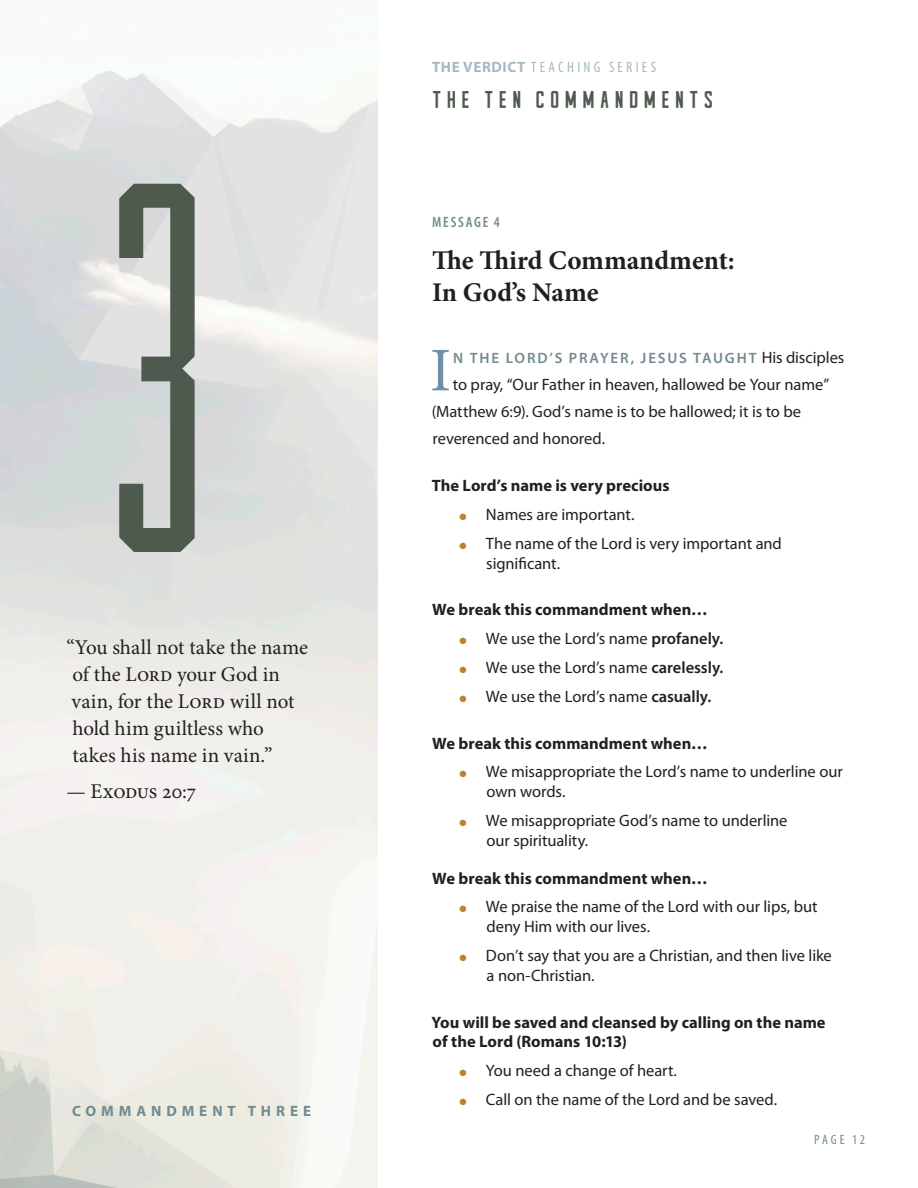
<style>
.page{position:relative;width:918px;height:1188px;background:#fff}
.page>*{position:absolute;margin:0;border:0;box-sizing:border-box;transform-origin:0 0}
.t1{font:62.25px "Minion Pro";color:#738fa6}
.t2{font:700 36px "Cast Iron";letter-spacing:.145em;color:#4f5a4e}
.Lesson_Title{font:700 27px/32.4px "Minion Pro";color:#231f20}
.Quote_Style_1_BLK{font:21px/27px "Minion Pro";color:#231f20}
.Sub_Key_Points_0p6{font:16.5px/19.8px "Myriad Pro";letter-spacing:-.005em;color:#231f20}
.Sub_Key_Points_1p0{font:16.5px/27px "Myriad Pro";letter-spacing:-.005em;color:#231f20}
.Bold_Key_Points{font:700 16.5px/19.8px "Myriad Pro";color:#231f20}
.t3{font:600 15px "Myriad Pro";letter-spacing:.125em;color:#728b8f}
.t4{font:condensed 15px "Myriad Pro";letter-spacing:.22em;color:#a6bac1}
.section_dividers{font:700 15px "Myriad Pro";letter-spacing:.33em;color:#728b8f}
.message_number{font:600 condensed 15px "Myriad Pro";letter-spacing:.12em;color:#728b8f}
.t5{font:condensed 13.5px "Myriad Pro";letter-spacing:.2em;color:#728b8f}
.s1{font-weight:700;font-stretch:normal}
.s2{font-weight:400;font-size:16.5px;color:#231f20}
.s3{color:#bc822c}
.s4{font-weight:600}
</style>
<div class="page">
<svg style="left:119px;top:184px;width:76px;height:368px;background:#979d97"></svg>
<p class="Quote_Style_1_BLK" style="left:67px;top:634px;width:243px">“You shall not take the name of the Lord your God in vain, for the Lord will not hold him guiltless who<br>takes his name in vain.”</p>
<p class="Quote_Style_1_BLK" style="left:66px;top:778px;width:131px">— Exodus 20:7</p>
<p class="section_dividers" style="left:72px;top:1101px;width:240px">COMMANDMENT THREE</p>
<p class="t4" style="left:432px;top:58px;width:225px"><span class="s1">THE VERDICT</span> TEACHING SERIES</p>
<h2 class="t2" style="left:432px;top:80px;width:283px">THE TEN COMMANDMENTS</h2>
<p class="message_number" style="left:432px;top:213px;width:69px">MESSAGE 4</p>
<p class="Lesson_Title" style="left:432px;top:243px;width:304px">The Third Commandment:<br>In God’s Name</p>
<p class="t1" style="left:430px;top:329px;width:23px">I</p>
<p class="t3" style="left:453px;top:349px;width:393px">N THE LORD’S PRAYER, JESUS TAUGHT <span class="s2">His disciples</span></p>
<p class="Sub_Key_Points_1p0" style="left:432px;top:371px;width:399px;text-indent:21px">to pray, “Our Father in heaven, hallowed be Your name” (Matthew 6:9). God’s name is to be hallowed; it is to be reverenced and honored.</p>
<p class="Bold_Key_Points" style="left:432px;top:475px;width:239px">The Lord’s name is very precious</p>
<p class="Sub_Key_Points_0p6" style="left:459px;top:504px;width:177px"><span class="s3">●</span> Names are important.</p>
<p class="Sub_Key_Points_1p0" style="left:486px;top:533px;width:297px;line-height:19.8px;text-indent:-27px"><span class="s3">●</span> The name of the Lord is very important and significant.</p>
<p class="Bold_Key_Points" style="left:432px;top:599px;width:277px">We break this commandment when…</p>
<p class="Sub_Key_Points_0p6" style="left:459px;top:628px;width:265px"><span class="s3">●</span> We use the Lord’s name <span class="s4">profanely.</span></p>
<p class="Sub_Key_Points_0p6" style="left:459px;top:657px;width:266px"><span class="s3">●</span> We use the Lord’s name <span class="s4">carelessly.</span></p>
<p class="Sub_Key_Points_1p0" style="left:459px;top:682px;width:253px"><span class="s3">●</span> We use the Lord’s name <span class="s4">casually.</span></p>
<p class="Bold_Key_Points" style="left:432px;top:733px;width:277px">We break this commandment when…</p>
<p class="Sub_Key_Points_0p6" style="left:487px;top:762px;width:358px;text-indent:-27px"><span class="s3">●</span> We misappropriate the Lord’s name to underline our own words.</p>
<p class="Sub_Key_Points_0p6" style="left:487px;top:810px;width:303px;text-indent:-27px"><span class="s3">●</span> We misappropriate God’s name to underline our spirituality.</p>
<p class="Bold_Key_Points" style="left:432px;top:868px;width:277px">We break this commandment when…</p>
<p class="Sub_Key_Points_0p6" style="left:487px;top:897px;width:333px;text-indent:-27px"><span class="s3">●</span> We praise the name of the Lord with our lips, but deny Him with our lives.</p>
<p class="Sub_Key_Points_1p0" style="left:487px;top:945px;width:347px;line-height:19.8px;text-indent:-27px"><span class="s3">●</span> Don’t say that you are a Christian, and then live like a non-Christian.</p>
<p class="Bold_Key_Points" style="left:431px;top:1012px;width:396px">You will be saved and cleansed by calling on the name of the Lord (Romans 10:13)</p>
<p class="Sub_Key_Points_0p6" style="left:459px;top:1060px;width:219px"><span class="s3">●</span> You need a change of heart.</p>
<p class="Sub_Key_Points_0p6" style="left:459px;top:1089px;width:319px"><span class="s3">●</span> Call on the name of the Lord and be saved.</p>
<p class="t5" style="left:814px;top:1132px;width:52px">PAGE 12</p>
</div>
